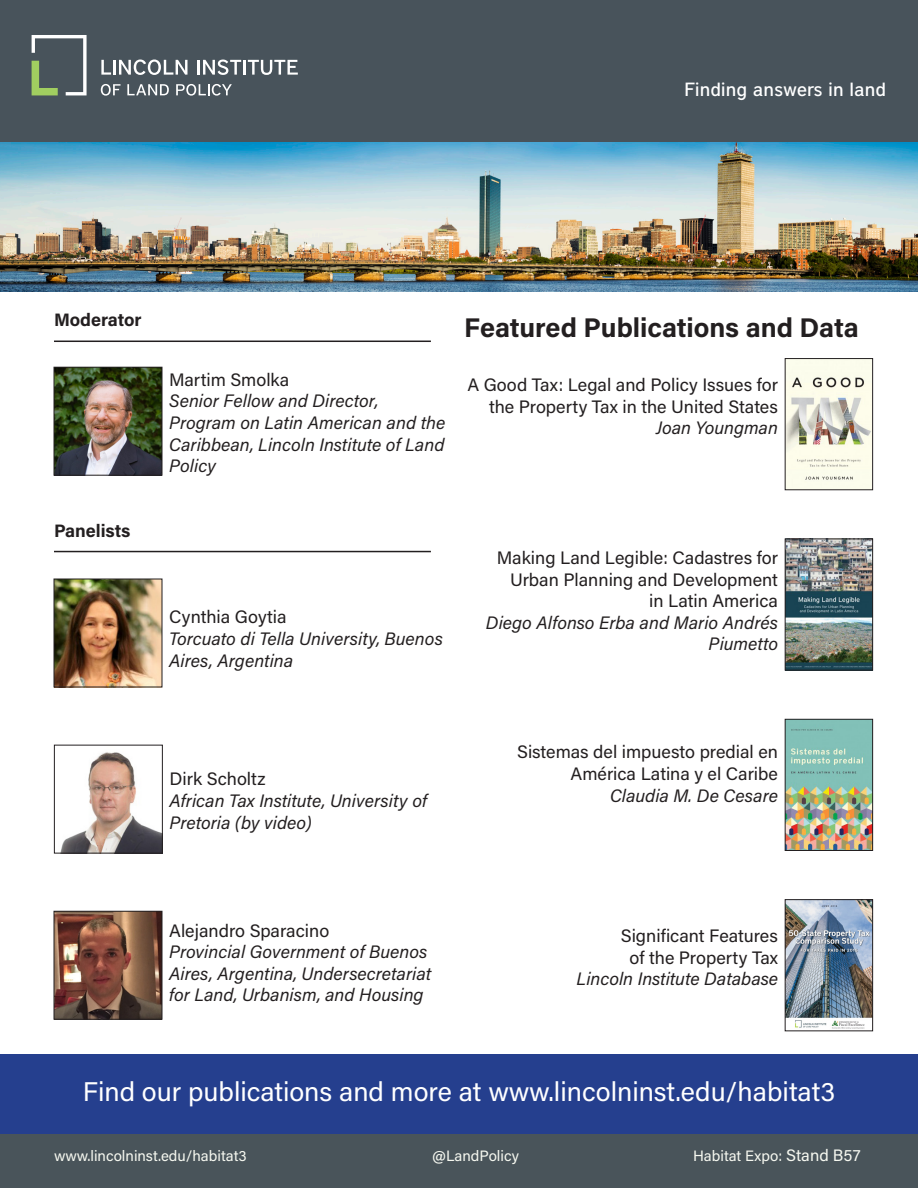
<style>
.page{position:relative;width:918px;height:1188px;background:#fff}
.page>*{position:absolute;margin:0;border:0;box-sizing:border-box;transform-origin:0 0}
.t1{font:27px "Acumin Pro";color:#fff}
.t2{font:700 27px "Acumin Pro";color:#231f20}
.t3{font:500 19.05px "District";color:#fff}
.t4{font:italic 18px/21.6px "Acumin Pro";color:#231f20}
.t5{font:18px/21.6px "Acumin Pro";color:#231f20;text-align:right}
.t6{font:700 18px "Acumin Pro";color:#231f20}
.t7{font:15px "Acumin Pro";color:#f6f8f0}
.s1{font-size:16.5px}
</style>
<div class="page">
<div style="left:0;top:0;width:918px;height:143px;background:#48535b"></div>
<div style="left:0;top:1054px;width:918px;height:84px;background:#253f8e"></div>
<hr style="left:54px;top:341px;width:377px;height:1px;background:#231f20">
<hr style="left:54px;top:551px;width:377px;height:1px;background:#231f20">
<img style="left:0;top:143px;width:918px;height:149px">
<img style="left:56px;top:913px;width:104px;height:105px">
<div style="left:54px;top:911px;width:108px;height:109px;border:1px solid #231f20"></div>
<img style="left:60px;top:752px;width:101px;height:100px">
<div style="left:54px;top:745px;width:109px;height:109px;border:1px solid #231f20"></div>
<img style="left:56px;top:581px;width:104px;height:104px">
<div style="left:54px;top:579px;width:108px;height:108px;border:1px solid #231f20"></div>
<img style="left:56px;top:369px;width:104px;height:105px">
<div style="left:54px;top:367px;width:108px;height:109px;border:1px solid #231f20"></div>
<img style="left:787px;top:360px;width:84px;height:128px">
<div style="left:785px;top:358px;width:88px;height:132px;border:1px solid #231f20"></div>
<img style="left:787px;top:901px;width:84px;height:128px">
<div style="left:785px;top:899px;width:88px;height:132px;border:1px solid #231f20"></div>
<img style="left:787px;top:721px;width:84px;height:128px">
<div style="left:785px;top:719px;width:88px;height:132px;border:1px solid #231f20"></div>
<img style="left:787px;top:541px;width:84px;height:128px">
<div style="left:785px;top:539px;width:88px;height:132px;border:1px solid #231f20"></div>
<div style="left:0;top:1134px;width:918px;height:54px;background:#49545a"></div>
<p class="t3" style="left:685px;top:78px;width:203px">Finding answers in land</p>
<p class="t6" style="left:54px;top:307px;width:89px">Moderator</p>
<p class="t6" style="left:54px;top:518px;width:78px">Panelists</p>
<p class="t5" style="left:169px;top:368px;width:122px">Martim Smolka</p>
<p class="t4" style="left:169px;top:390px;width:278px">Senior Fellow and Director,<br>Program on Latin American and the<br>Caribbean, Lincoln Institute of Land<br>Policy</p>
<p class="t2" style="left:464px;top:309px;width:396px">Featured Publications and Data</p>
<p class="t5" style="left:467px;top:373px;width:312px">A Good Tax: Legal and Policy Issues for the Property Tax in the United States</p>
<p class="t4" style="left:656px;top:417px;width:124px">Joan Youngman</p>
<p class="t5" style="left:169px;top:606px;width:119px">Cynthia Goytia</p>
<p class="t4" style="left:169px;top:627px;width:275px">Torcuato di Tella University, Buenos<br>Aires, Argentina</p>
<p class="t5" style="left:497px;top:546px;width:283px">Making Land Legible: Cadastres for<br>Urban Planning and Development</p>
<p class="t5" style="left:649px;top:589px;width:130px">in Latin America</p>
<p class="t4" style="left:486px;top:611px;width:294px;text-align:right">Diego Alfonso Erba and Mario Andrés<br>Piumetto</p>
<p class="t5" style="left:170px;top:768px;width:98px">Dirk Scholtz</p>
<p class="t4" style="left:170px;top:789px;width:259px">African Tax Institute, University of<br>Pretoria (by video)</p>
<p class="t5" style="left:517px;top:741px;width:262px">Sistemas del impuesto predial en<br>América Latina y el Caribe</p>
<p class="t4" style="left:610px;top:784px;width:169px">Claudia M. De Cesare</p>
<p class="t5" style="left:169px;top:919px;width:162px">Alejandro Sparacino</p>
<p class="t4" style="left:169px;top:940px;width:264px">Provincial Government of Buenos<br>Aires, Argentina, Undersecretariat for Land, Urbanism, and Housing</p>
<p class="t5" style="left:621px;top:924px;width:159px">Significant Features</p>
<p class="t5" style="left:630px;top:946px;width:150px">of the Property Tax</p>
<p class="t4" style="left:577px;top:967px;width:203px">Lincoln Institute Database</p>
<p class="t1" style="left:83px;top:1073px;width:754px">Find our publications and more at www.lincolninst.edu/habitat3</p>
<p class="t7" style="left:54px;top:1146px;width:194px">www.lincolninst.edu/habitat3</p>
<p class="t7" style="left:432px;top:1146px;width:89px">@LandPolicy</p>
<p class="t7" style="left:693px;top:1146px;width:169px">Habitat Expo: <span class="s1">Stand B57</span></p>
</div>
